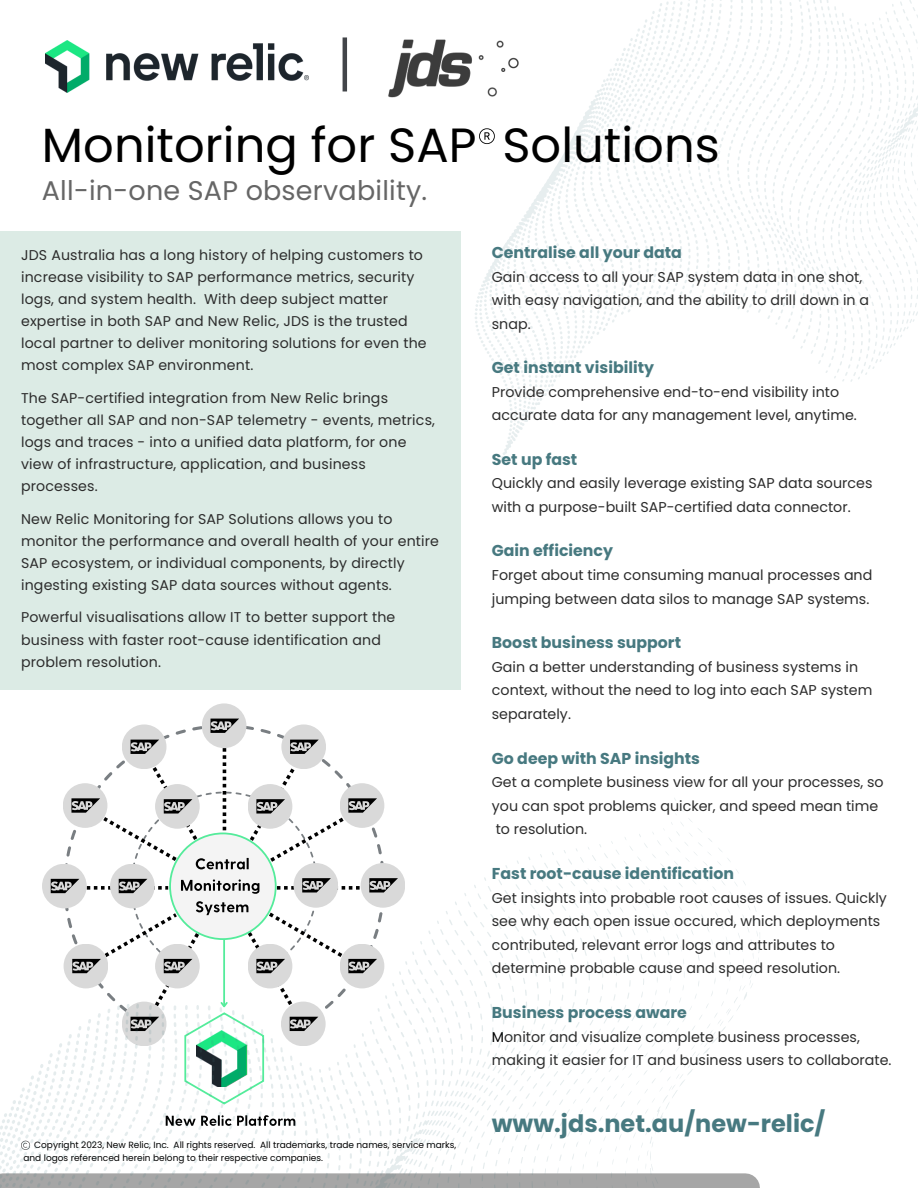
<style>
.page{position:relative;width:918px;height:1188px;background:#fff}
.page>*{position:absolute;margin:0;border:0;box-sizing:border-box;transform-origin:0 0}
.t1{font:48px "Poppins";color:#000}
.t2{font:27px "Poppins";letter-spacing:.01em;color:#666}
.t3{font:700 24px "Poppins";color:#477980}
.t4{font:700 15.75px "Poppins";color:#477980}
.t5{font:14.25px/23.7px "Poppins";color:#2c2c2c}
.t6{font:14.1px/22.2px "Poppins";letter-spacing:.01em;color:#2c2c2c}
.t7{font:9px "Poppins";color:#000}
.s1{color:#000}
</style>
<div class="page">
<img style="left:45px;top:41px;width:264px;height:51px">
<img style="left:388px;top:39px;width:84px;height:59px">
<hr style="left:343px;top:37px;width:4px;height:54px;background:#424549">
<div style="left:0;top:231px;width:460px;height:459px;background:#dcebe5"></div>
<svg style="left:475px;top:0;width:443px;height:463px"></svg>
<svg style="left:479px;top:128px;width:16px;height:16px"></svg>
<div style="left:122px;top:724px;width:44px;height:45px;background:#d9d9d9;border-radius:50%"></div>
<div style="left:202px;top:703px;width:44px;height:45px;background:#d9d9d9;border-radius:50%"></div>
<svg style="left:210px;top:719px;width:29px;height:14px"></svg>
<div style="left:281px;top:724px;width:45px;height:45px;background:#d9d9d9;border-radius:50%"></div>
<svg style="left:64px;top:740px;width:319px;height:58px"></svg>
<svg style="left:0;top:798px;width:760px;height:390px"></svg>
<p class="t1" style="left:42px;top:112px;width:680px">Monitoring for SAP Solutions</p>
<p class="t2" style="left:42px;top:172px;width:387px">All-in-one SAP observability.</p>
<p class="t6" style="left:21px;top:243px;width:407px">JDS Australia has a long history of helping customers to increase visibility to SAP performance metrics, security logs, and system health. With deep subject matter expertise in both SAP and New Relic, JDS is the trusted local partner to deliver monitoring solutions for even the most complex SAP environment.</p>
<p class="t6" style="left:21px;top:387px;width:415px">The SAP-certified integration from New Relic brings together all SAP and non-SAP telemetry - events, metrics, logs and traces - into a unified data platform, for one view of infrastructure, application, and business processes.</p>
<p class="t6" style="left:21px;top:508px;width:420px">New Relic Monitoring for SAP Solutions allows you to monitor the performance and overall health of your entire SAP ecosystem, or individual components, by directly ingesting existing SAP data sources without agents.</p>
<p class="t6" style="left:21px;top:606px;width:376px">Powerful visualisations allow IT to better support the business with faster root-cause identification and problem resolution.</p>
<p class="t7" style="left:34px;top:1139px;width:424px">Copyright 2023, New Relic, Inc. All rights reserved. All trademarks, trade names, service marks,</p>
<p class="t7" style="left:23px;top:1152px;width:301px">and logos referenced herein belong to their respective companies.</p>
<p class="t4" style="left:492px;top:242px;width:192px">Centralise all your data</p>
<p class="t5" style="left:492px;top:265px;width:379px">Gain access to all your SAP system data in one shot, with easy navigation, and the ability to drill down in a snap.</p>
<p class="t4" style="left:492px;top:356px;width:164px">Get instant visibility</p>
<p class="t5" style="left:492px;top:380px;width:367px">Provide comprehensive end-to-end visibility into accurate data for any management level, anytime.</p>
<p class="t4" style="left:492px;top:448px;width:87px">Set up fast</p>
<p class="t5" style="left:492px;top:471px;width:382px">Quickly and easily leverage existing SAP data sources with a purpose-built SAP-certified data connector.</p>
<p class="t4" style="left:492px;top:540px;width:123px">Gain efficiency</p>
<p class="t5" style="left:492px;top:563px;width:382px">Forget about time consuming manual processes and jumping between data silos to manage SAP systems.</p>
<p class="t4" style="left:492px;top:632px;width:191px">Boost business support</p>
<p class="t5" style="left:492px;top:655px;width:382px">Gain a better understanding of business systems in context, without the need to log into each SAP system separately.</p>
<p class="t4" style="left:492px;top:747px;width:210px">Go deep with SAP insights</p>
<p class="t5" style="left:492px;top:770px;width:393px">Get a complete business view for all your processes, so you can spot problems quicker, and speed mean time to resolution.</p>
<p class="t4" style="left:492px;top:862px;width:244px">Fast root-cause identification</p>
<p class="t5" style="left:492px;top:886px;width:397px">Get insights into probable root causes of issues. Quickly see why each open issue occured, which deployments contributed, relevant error logs and attributes to determine probable cause and speed resolution.</p>
<p class="t4" style="left:492px;top:1001px;width:197px">Business process aware</p>
<p class="t5" style="left:492px;top:1025px;width:401px"><span class="s1">M</span>onitor and visualize complete business processes, making it easier for IT and business users to collaborate.</p>
<p class="t3" style="left:492px;top:1106px;width:335px">www.jds.net.au/new-relic/</p>
</div>
